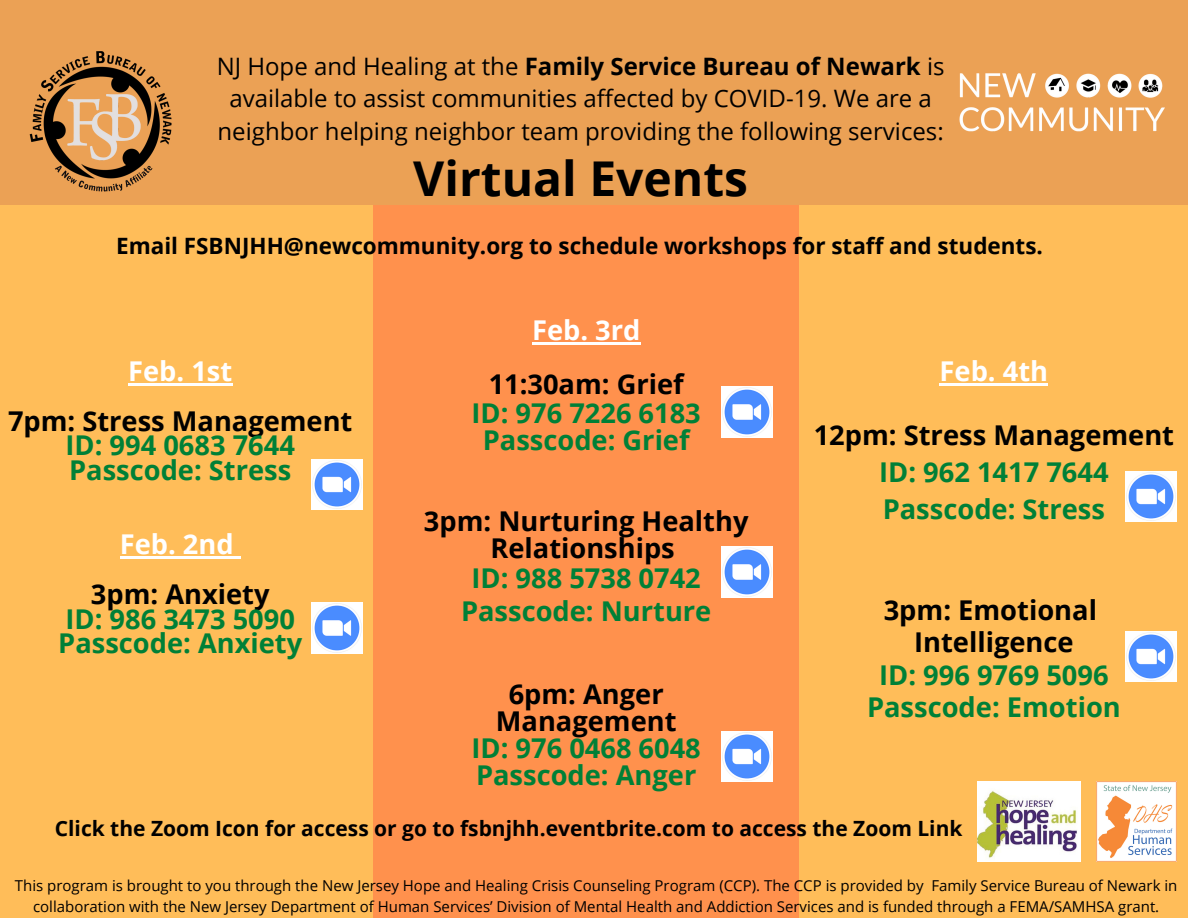
<style>
.page{position:relative;width:1188px;height:918px;background:#eba155}
.page>*{position:absolute;margin:0;border:0;box-sizing:border-box;transform-origin:0 0}
.t1{font:700 48px "Open Sans";color:#000}
.t2{font:700 27.3px "Open Sans";color:#008037}
.t3{font:700 27.3px/27px "Open Sans";color:#000;text-align:center}
.t4{font:700 27.3px "Open Sans";color:#fff}
.t5{font:24px/32.7px "Open Sans";color:#000;text-align:center}
.t6{font:700 22.5px "Open Sans";color:#000}
.t7{font:700 21px "Open Sans";color:#000}
.t8{font:15px/20.2px "Open Sans";color:#000;text-align:center}
.s1{font-weight:700}
</style>
<div class="page">
<div style="left:0;top:206px;width:391px;height:712px;background:#ffbd59"></div>
<div style="left:799px;top:206px;width:389px;height:712px;background:#ffbd59"></div>
<img style="left:934px;top:73px;width:253px;height:133px">
<img style="left:29px;top:51px;width:143px;height:141px">
<img style="left:978px;top:782px;width:102px;height:79px">
<img style="left:1096px;top:782px;width:80px;height:79px">
<hr style="left:128px;top:383px;width:104px;height:3px;background:#fff">
<hr style="left:120px;top:557px;width:114px;height:2px;background:#fff">
<svg style="left:234px;top:557px;width:7px;height:2px"></svg>
<div style="left:374px;top:206px;width:425px;height:712px;background:#ff914d"></div>
<hr style="left:940px;top:383px;width:108px;height:3px;background:#fff">
<img style="left:312px;top:459px;width:50px;height:51px">
<img style="left:312px;top:602px;width:50px;height:51px">
<img style="left:1126px;top:471px;width:50px;height:51px">
<img style="left:722px;top:386px;width:50px;height:51px">
<hr style="left:532px;top:342px;width:108px;height:2px;background:#fff">
<img style="left:722px;top:731px;width:50px;height:51px">
<img style="left:722px;top:547px;width:50px;height:50px">
<img style="left:1126px;top:631px;width:50px;height:51px">
<p class="t5" style="left:217px;top:49px;width:729px">NJ Hope and Healing at the <span class="s1">Family Service Bureau of Newark</span> is available to assist communities affected by COVID-19. We are a neighbor helping neighbor team providing the following services:</p>
<p class="t1" style="left:413px;top:145px;width:336px">Virtual Events</p>
<p class="t6" style="left:116px;top:230px;width:928px">Email FSBNJHH@newcommunity.org to schedule workshops for staff and students.</p>
<p class="t4" style="left:128px;top:352px;width:106px">Feb. 1st</p>
<p class="t3" style="left:8px;top:407px;width:346px">7pm: Stress Management</p>
<p class="t2" style="left:66px;top:426px;width:231px">ID: 994 0683 7644</p>
<p class="t2" style="left:69px;top:451px;width:224px">Passcode: Stress</p>
<p class="t4" style="left:120px;top:525px;width:115px">Feb. 2nd</p>
<p class="t3" style="left:91px;top:580px;width:180px">3pm: Anxiety</p>
<p class="t2" style="left:66px;top:600px;width:231px">ID: 986 3473 5090</p>
<p class="t2" style="left:58px;top:624px;width:245px">Passcode: Anxiety</p>
<p class="t4" style="left:532px;top:311px;width:110px">Feb. 3rd</p>
<p class="t3" style="left:489px;top:370px;width:197px">11:30am: Grief</p>
<p class="t2" style="left:472px;top:394px;width:231px">ID: 976 7226 6183</p>
<p class="t2" style="left:483px;top:421px;width:208px">Passcode: Grief</p>
<p class="t3" style="left:424px;top:507px;width:326px">3pm: Nurturing Healthy<br>Relationships</p>
<p class="t2" style="left:472px;top:559px;width:231px">ID: 988 5738 0742</p>
<p class="t2" style="left:461px;top:592px;width:252px">Passcode: Nurture</p>
<p class="t3" style="left:496px;top:680px;width:182px">6pm: Anger<br>Management</p>
<p class="t2" style="left:472px;top:729px;width:231px">ID: 976 0468 6048</p>
<p class="t2" style="left:476px;top:756px;width:222px">Passcode: Anger</p>
<p class="t4" style="left:940px;top:352px;width:110px">Feb. 4th</p>
<p class="t3" style="left:814px;top:421px;width:362px">12pm: Stress Management</p>
<p class="t2" style="left:879px;top:453px;width:231px">ID: 962 1417 7644</p>
<p class="t2" style="left:883px;top:490px;width:224px">Passcode: Stress</p>
<p class="t3" style="left:884px;top:595px;width:215px">3pm: Emotional</p>
<p class="t3" style="left:914px;top:628px;width:161px">Intelligence</p>
<p class="t2" style="left:879px;top:656px;width:231px">ID: 996 9769 5096</p>
<p class="t2" style="left:867px;top:688px;width:255px">Passcode: Emotion</p>
<p class="t7" style="left:55px;top:814px;width:909px">Click the Zoom Icon for access or go to fsbnjhh.eventbrite.com to access the Zoom Link</p>
<p class="t8" style="left:15px;top:876px;width:1164px">This program is brought to you through the New Jersey Hope and Healing Crisis Counseling Program (CCP). The CCP is provided by Family Service Bureau of Newark in collaboration with the New Jersey Department of Human Services’ Division of Mental Health and Addiction Services and is funded through a FEMA/SAMHSA grant.</p>
</div>
